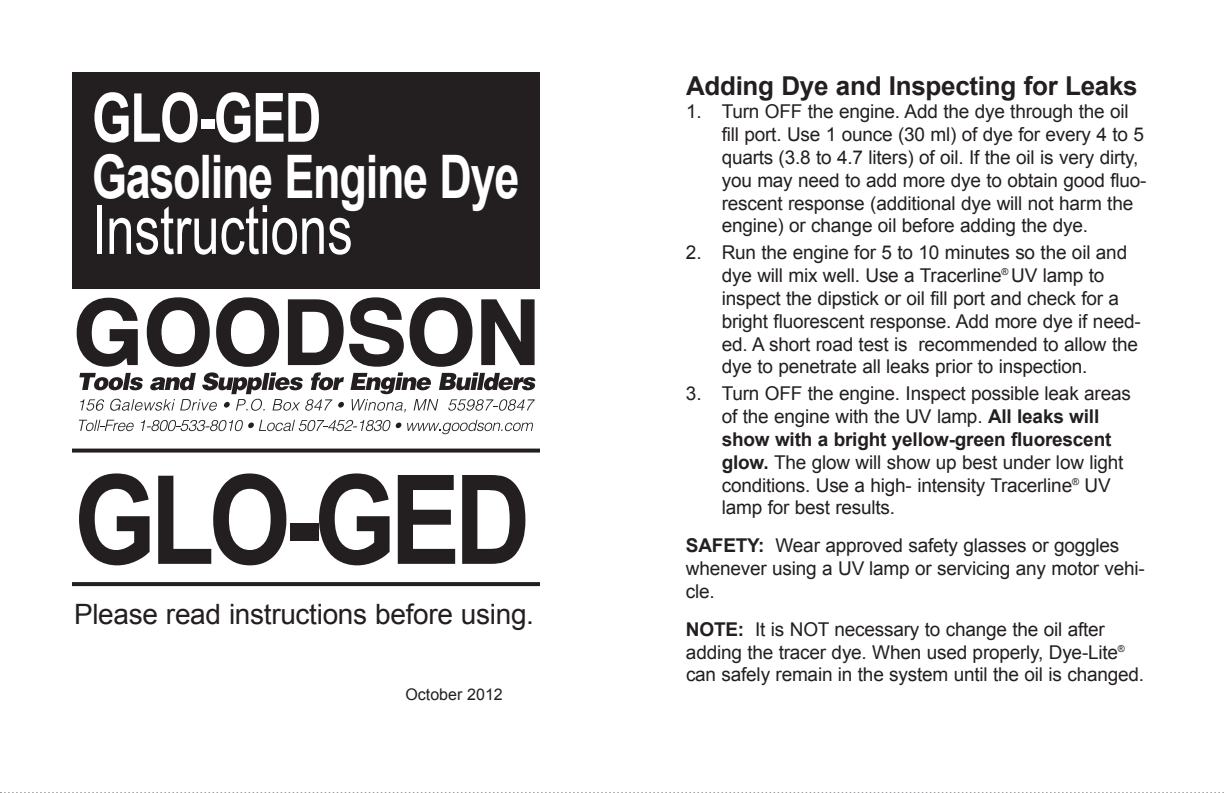
<style>
.page{position:relative;width:1224px;height:793px;background:#fff}
.page>*{position:absolute;margin:0;border:0;box-sizing:border-box;transform-origin:0 0}
.t1{font:700 124px "Arial";letter-spacing:-.055em;color:#231f20;scale:.85 1}
.t2{font:68px "Arial";color:#fff;scale:.75 1}
.t3{font:700 68px "Arial";letter-spacing:-.03em;color:#fff;scale:.75 1}
.t4{font:700 60px "Arial";letter-spacing:-.03em;color:#fff;scale:.75 1}
.t5{font:28px "Arial";letter-spacing:-.01em;color:#231f20}
.t6{font:700 26px "Arial";letter-spacing:-.01em;color:#231f20}
.t7{font:19px/22.8px "Arial";letter-spacing:-.01em;color:#231f20}
.t8{font:16px "Arial";color:#231f20}
.s1{font-weight:700}
</style>
<div class="page">
<div style="left:72px;top:72px;width:468px;height:216px;background:#231f20"></div>
<svg style="left:79px;top:419px;width:55px;height:12px"></svg>
<svg style="left:141px;top:419px;width:250px;height:12px"></svg>
<svg style="left:395px;top:422px;width:7px;height:6px"></svg>
<svg style="left:407px;top:419px;width:126px;height:15px"></svg>
<svg style="left:77px;top:297px;width:458px;height:115px"></svg>
<svg style="left:72px;top:448px;width:468px;height:4px;background:#413e3f"></svg>
<svg style="left:72px;top:582px;width:468px;height:3px"></svg>
<h2 class="t3" style="left:92px;top:80px;width:307px">GLO-GED</h2>
<h3 class="t4" style="left:92px;top:143px;width:572px">Gasoline Engine Dye</h3>
<h2 class="t2" style="left:92px;top:192px;width:349px">Instructions</h2>
<h1 class="t1" style="left:74px;top:451px;width:539px">GLO-GED</h1>
<h3 class="t5" style="left:74px;top:598px;width:462px">Please read instructions before using.</h3>
<p class="t8" style="left:405px;top:684px;width:99px">October 2012</p>
<h3 class="t6" style="left:686px;top:71px;width:453px">Adding Dye and Inspecting for Leaks</h3>
<p class="t7" style="left:722px;top:100px;width:426px;text-indent:-36px">1. Turn OFF the engine. Add the dye through the oil fill port. Use 1 ounce (30 ml) of dye for every 4 to 5 quarts (3.8 to 4.7 liters) of oil. If the oil is very dirty, you may need to add more dye to obtain good fluo&shy;rescent response (additional dye will not harm the engine) or change oil before adding the dye.</p>
<p class="t7" style="left:722px;top:241px;width:420px;text-indent:-36px">2. Run the engine for 5 to 10 minutes so the oil and dye will mix well. Use a Tracerline<sup>®</sup> UV lamp to inspect the dipstick or oil fill port and check for a bright fluorescent response. Add more dye if need&shy;ed. A short road test is recommended to allow the dye to penetrate all leaks prior to inspection.</p>
<p class="t7" style="left:722px;top:382px;width:411px;text-indent:-36px">3. Turn OFF the engine. Inspect possible leak areas of the engine with the UV lamp. <span class="s1">All leaks will show with a bright yellow-green fluorescent glow.</span> The glow will show up best under low light conditions. Use a high- intensity Tracerline<sup>®</sup> UV lamp for best results.</p>
<p class="t7" style="left:686px;top:534px;width:460px"><span class="s1">SAFETY:</span> Wear approved safety glasses or goggles whenever using a UV lamp or servicing any motor vehi&shy;cle.</p>
<p class="t7" style="left:686px;top:617px;width:460px"><span class="s1">NOTE:</span> It is NOT necessary to change the oil after adding the tracer dye. When used properly, Dye-Lite<sup>® </sup>can safely remain in the system until the oil is changed.</p>
</div>
